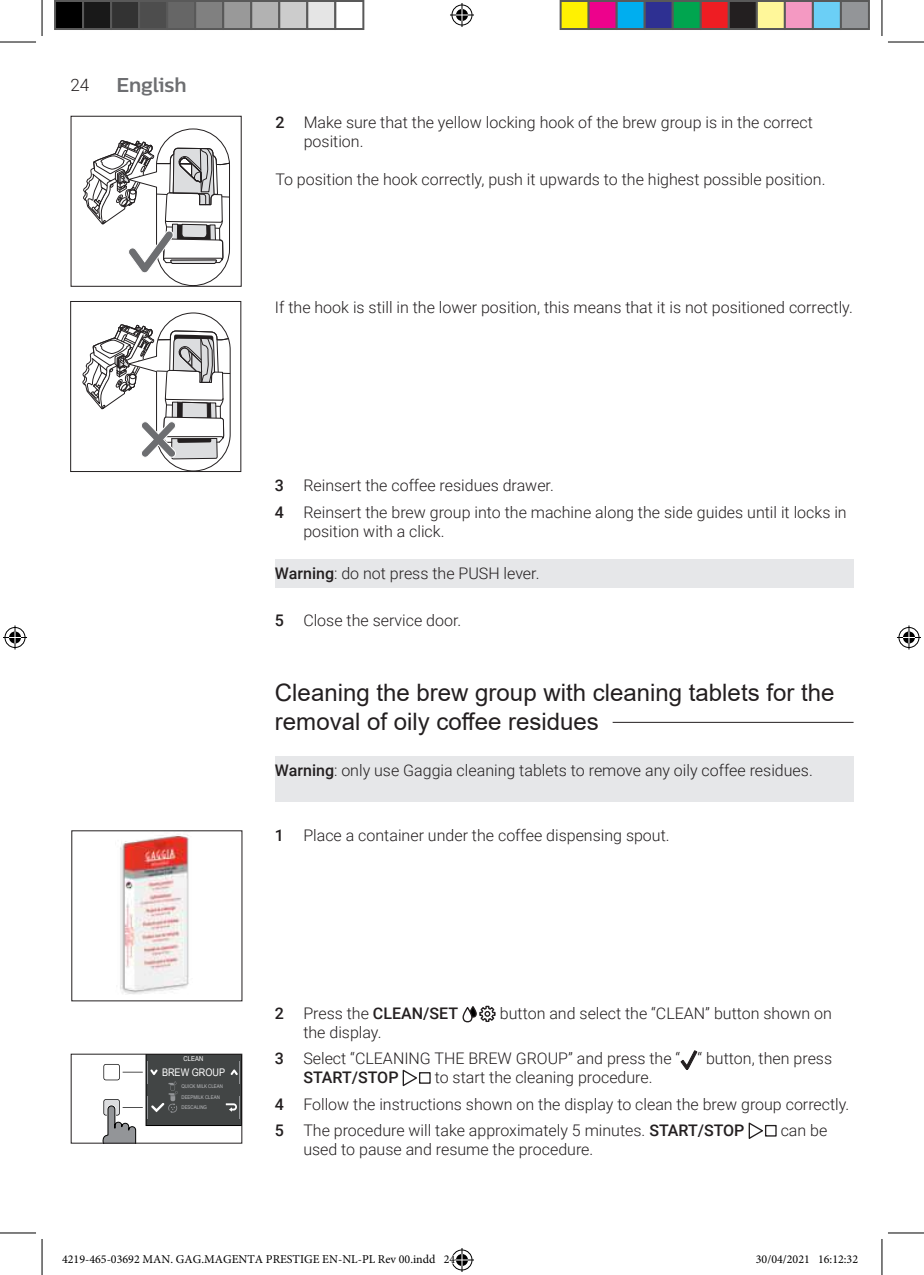
<style>
.page{position:relative;width:924px;height:1275px;background:#fff}
.page>*{position:absolute;margin:0;border:0;box-sizing:border-box;transform-origin:0 0}
.t1{font:24px/28.8px "Arial";color:#231f20}
.t2{font:700 20px "Centrale Sans";color:#6d6e71}
.t3{font:300 17px "Roboto";color:#231f20}
.t4{font:300 16px/26.4px "Roboto";color:#231f20}
.t5{font:500 16px "Roboto";color:#231f20}
.t6{font:12px "Minion Pro";color:#000}
.t7{font:10.6px "Arial Narrow";color:#fff;scale:1.05 1}
.t8{font:6.8px "Arial Narrow";color:#fff;scale:1.05 1}
.t9{font:5.2px/10.8px "Arial Narrow";color:#bcbdc0;scale:1.05 1}
.s1{font-weight:500}
.s2{font-weight:300}
</style>
<div class="page">
<div style="left:275px;top:559px;width:578px;height:28px;background:#e6e7e9"></div>
<div style="left:275px;top:756px;width:578px;height:46px;background:#e6e7e9"></div>
<svg style="left:469px;top:1006px;width:7px;height:11px"></svg>
<div style="left:469px;top:1006px;width:7px;height:11px;border:1px solid #231f20;border-radius:3px"></div>
<svg style="left:463px;top:1007px;width:8px;height:14px"></svg>
<div style="left:462px;top:1007px;width:10px;height:15px;border:1px solid #231f20;border-radius:4px"></div>
<svg style="left:479px;top:1005px;width:17px;height:17px"></svg>
<svg style="left:680px;top:1050px;width:17px;height:20px"></svg>
<svg style="left:402px;top:1069px;width:15px;height:17px"></svg>
<div style="left:419px;top:1072px;width:11px;height:11px;border:1px solid #231f20"></div>
<svg style="left:748px;top:1122px;width:15px;height:17px"></svg>
<div style="left:764px;top:1125px;width:12px;height:11px;border:1px solid #231f20"></div>
<hr style="left:612px;top:722px;width:241px;height:1px;background:#231f20">
<svg style="left:83px;top:129px;width:146px;height:156px"></svg>
<div style="left:70px;top:116px;width:171px;height:171px;border:1px solid #231f20"></div>
<svg style="left:82px;top:313px;width:148px;height:157px"></svg>
<div style="left:70px;top:301px;width:171px;height:171px;border:1px solid #231f20"></div>
<img style="left:120px;top:834px;width:69px;height:160px">
<div style="left:146px;top:1054px;width:95px;height:71px;background:#424545"></div>
<svg style="left:226px;top:1096px;width:14px;height:22px"></svg>
<svg style="left:230px;top:1061px;width:10px;height:22px"></svg>
<svg style="left:102px;top:1061px;width:76px;height:80px"></svg>
<div style="left:71px;top:1053px;width:171px;height:90px;border:1px solid #231f20"></div>
<hr style="left:0;top:42px;width:36px;height:1px;background:#000">
<hr style="left:887px;top:42px;width:36px;height:1px;background:#000">
<hr style="left:0;top:1232px;width:36px;height:1px;background:#000">
<hr style="left:887px;top:1232px;width:36px;height:1px;background:#000">
<hr style="left:42px;top:0;width:1px;height:36px;background:#000">
<hr style="left:42px;top:1239px;width:1px;height:36px;background:#000">
<hr style="left:881px;top:0;width:1px;height:36px;background:#000">
<hr style="left:881px;top:1239px;width:1px;height:36px;background:#000">
<svg style="left:450px;top:3px;width:24px;height:24px"></svg>
<svg style="left:3px;top:625px;width:24px;height:24px"></svg>
<svg style="left:897px;top:625px;width:23px;height:24px"></svg>
<div style="left:55px;top:1px;width:28px;height:28px;background:#000"></div>
<div style="left:54px;top:0;width:30px;height:30px;border:2px solid #595959"></div>
<div style="left:83px;top:1px;width:28px;height:28px;background:#191919"></div>
<div style="left:82px;top:0;width:30px;height:30px;border:2px solid #595959"></div>
<div style="left:111px;top:1px;width:28px;height:28px;background:#333"></div>
<div style="left:110px;top:0;width:30px;height:30px;border:2px solid #595959"></div>
<div style="left:139px;top:1px;width:28px;height:28px;background:#4d4d4d"></div>
<div style="left:138px;top:0;width:30px;height:30px;border:2px solid #595959"></div>
<div style="left:167px;top:1px;width:28px;height:28px;background:#666"></div>
<div style="left:166px;top:0;width:30px;height:30px;border:2px solid #595959"></div>
<div style="left:195px;top:1px;width:28px;height:28px;background:#808080"></div>
<div style="left:194px;top:0;width:30px;height:30px;border:2px solid #595959"></div>
<div style="left:223px;top:1px;width:28px;height:28px;background:#999"></div>
<div style="left:222px;top:0;width:30px;height:30px;border:2px solid #595959"></div>
<div style="left:251px;top:1px;width:28px;height:28px;background:#b2b2b2"></div>
<div style="left:250px;top:0;width:30px;height:30px;border:2px solid #595959"></div>
<div style="left:279px;top:1px;width:28px;height:28px;background:#ccc"></div>
<div style="left:278px;top:0;width:30px;height:30px;border:2px solid #595959"></div>
<div style="left:307px;top:1px;width:28px;height:28px;background:#e5e5e5"></div>
<div style="left:306px;top:0;width:30px;height:30px;border:2px solid #595959"></div>
<div style="left:334px;top:0;width:30px;height:30px;border:2px solid #595959"></div>
<div style="left:560px;top:1px;width:28px;height:28px;background:#fff101"></div>
<div style="left:559px;top:0;width:30px;height:30px;border:2px solid #595959"></div>
<div style="left:588px;top:1px;width:28px;height:28px;background:#ed028c"></div>
<div style="left:587px;top:0;width:30px;height:30px;border:2px solid #595959"></div>
<div style="left:616px;top:1px;width:28px;height:28px;background:#00aeef"></div>
<div style="left:615px;top:0;width:30px;height:30px;border:2px solid #595959"></div>
<div style="left:644px;top:1px;width:28px;height:28px;background:#2e3092"></div>
<div style="left:643px;top:0;width:30px;height:30px;border:2px solid #595959"></div>
<div style="left:672px;top:1px;width:28px;height:28px;background:#00a54f"></div>
<div style="left:671px;top:0;width:30px;height:30px;border:2px solid #595959"></div>
<div style="left:700px;top:1px;width:28px;height:28px;background:#ee1d23"></div>
<div style="left:699px;top:0;width:30px;height:30px;border:2px solid #595959"></div>
<div style="left:728px;top:1px;width:28px;height:28px;background:#231f20"></div>
<div style="left:727px;top:0;width:30px;height:30px;border:2px solid #595959"></div>
<div style="left:756px;top:1px;width:28px;height:28px;background:#fff79a"></div>
<div style="left:755px;top:0;width:30px;height:30px;border:2px solid #595959"></div>
<div style="left:784px;top:1px;width:28px;height:28px;background:#f499c2"></div>
<div style="left:783px;top:0;width:30px;height:30px;border:2px solid #595959"></div>
<div style="left:812px;top:1px;width:28px;height:28px;background:#6bcff6"></div>
<div style="left:811px;top:0;width:30px;height:30px;border:2px solid #595959"></div>
<div style="left:840px;top:1px;width:28px;height:28px;background:#939598"></div>
<div style="left:839px;top:0;width:30px;height:30px;border:2px solid #595959"></div>
<svg style="left:451px;top:1248px;width:23px;height:24px"></svg>
<p class="t3" style="left:70px;top:77px;width:20px">24</p>
<p class="t2" style="left:116px;top:77px;width:72px">English</p>
<p class="t4" style="left:303px;top:114px;width:510px;line-height:19.2px;text-indent:-28px"><span class="s1">2</span> Make sure that the yellow locking hook of the brew group is in the correct position.</p>
<p class="t4" style="left:275px;top:168px;width:551px">To position the hook correctly, push it upwards to the highest possible position.</p>
<p class="t4" style="left:275px;top:295px;width:579px">If the hook is still in the lower position, this means that it is not positioned correctly.</p>
<p class="t4" style="left:275px;top:473px;width:573px"><span class="s1">3</span> Reinsert the coffee residues drawer.<br><span class="s1">4</span> Reinsert the brew group into the machine along the side guides until it locks in</p>
<p class="t4" style="left:303px;top:519px;width:143px">position with a click.</p>
<p class="t4" style="left:275px;top:561px;width:266px"><span class="s1">Warning</span>: do not press the PUSH lever.</p>
<p class="t4" style="left:275px;top:608px;width:188px"><span class="s1">5</span> Close the service door.</p>
<h1 class="t1" style="left:275px;top:678px;width:560px">Cleaning the brew group with cleaning tablets for the removal of oily co昀昀ee residues</h1>
<p class="t4" style="left:275px;top:758px;width:539px"><span class="s1">Warning</span>: only use Gaggia cleaning tablets to remove any oily coffee residues.</p>
<p class="t4" style="left:275px;top:822px;width:396px"><span class="s1">1</span> Place a container under the coffee dispensing spout.</p>
<p class="t8" style="left:183px;top:1055px;width:20px">CLEAN</p>
<p class="t9" style="left:181px;top:1080px;width:41px">QUICK MILK CLEAN<br>DEEPMILK CLEAN<br>DESCALING</p>
<p class="t7" style="left:162px;top:1066px;width:62px">BREW GROUP</p>
<p class="t5" style="left:275px;top:1006px;width:184px">2 <span class="s2">Press the</span> CLEAN/SET</p>
<p class="t4" style="left:499px;top:999px;width:333px">button and select the “CLEAN” button shown on</p>
<p class="t4" style="left:275px;top:1020px;width:558px;text-indent:28px">the display.<br><span class="s1">3</span> Select “CLEANING THE BREW GROUP” and press the “ “ button, then press</p>
<p class="t5" style="left:303px;top:1071px;width:97px">START/STOP</p>
<p class="t4" style="left:275px;top:1065px;width:575px;text-indent:160px">to start the cleaning procedure.<br><span class="s1">4</span> Follow the instructions shown on the display to clean the brew group correctly.<br><span class="s1">5</span> The procedure will take approximately 5 minutes. <span class="s1">START/STOP</span></p>
<p class="t4" style="left:780px;top:1118px;width:48px">can be</p>
<p class="t4" style="left:303px;top:1137px;width:291px">used to pause and resume the procedure.</p>
<p class="t6" style="left:62px;top:1251px;width:394px">4219-465-03692 MAN. GAG.MAGENTA PRESTIGE EN-NL-PL Rev 00.indd 24</p>
<p class="t6" style="left:755px;top:1251px;width:104px">30/04/2021 16:12:32</p>
</div>
